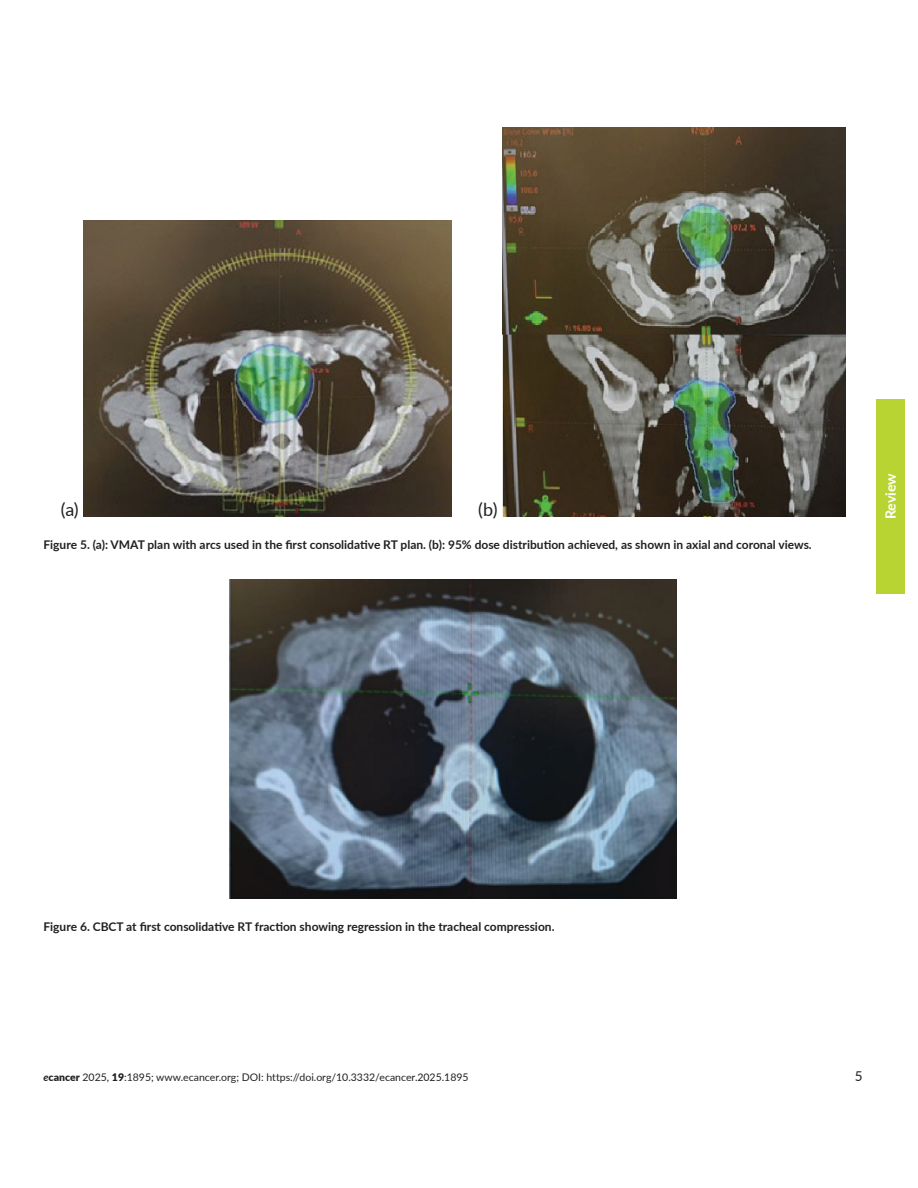
<style>
.page{position:relative;width:918px;height:1188px;background:#fff}
.page>*{position:absolute;margin:0;border:0;box-sizing:border-box;transform-origin:0 0}
.t1{font:18px "Lato";color:#231f20}
.t2{font:700 14.25px "Lato";letter-spacing:-.005em;color:#fff}
.t3{font:13.5px "Lato";color:#231f20}
.t4{font:700 12px "Lato";color:#231f20}
.t5{font:10.5px "Lato";color:#231f20}
.s1{font-weight:700;font-style:italic}
.s2{font-weight:900}
</style>
<div class="page">
<div style="left:876px;top:399px;width:29px;height:195px;background:#b8d432"></div>
<img style="left:83px;top:220px;width:368px;height:296px">
<img style="left:502px;top:127px;width:343px;height:389px">
<img style="left:230px;top:579px;width:446px;height:319px">
<h1 class="t1" style="left:61px;top:497px;width:19px">(a)</h1>
<h1 class="t1" style="left:478px;top:497px;width:21px">(b)</h1>
<p class="t4" style="left:44px;top:535px;width:770px">Figure 5. (a): VMAT plan with arcs used in the first consolidative RT plan. (b): 95% dose distribution achieved, as shown in axial and coronal views.</p>
<p class="t2" style="left:880px;top:519px;width:48px;rotate:-90deg">Review</p>
<p class="t4" style="left:44px;top:917px;width:513px">Figure 6. CBCT at first consolidative RT fraction showing regression in the tracheal compression.</p>
<p class="t5" style="left:44px;top:1070px;width:427px"><span class="s1">e</span><span class="s2">cancer</span> 2025, <span class="s2">19</span>:1895; www.ecancer.org; DOI: https://doi.org/10.3332/ecancer.2025.1895</p>
<p class="t3" style="left:855px;top:1067px;width:9px">5</p>
</div>
